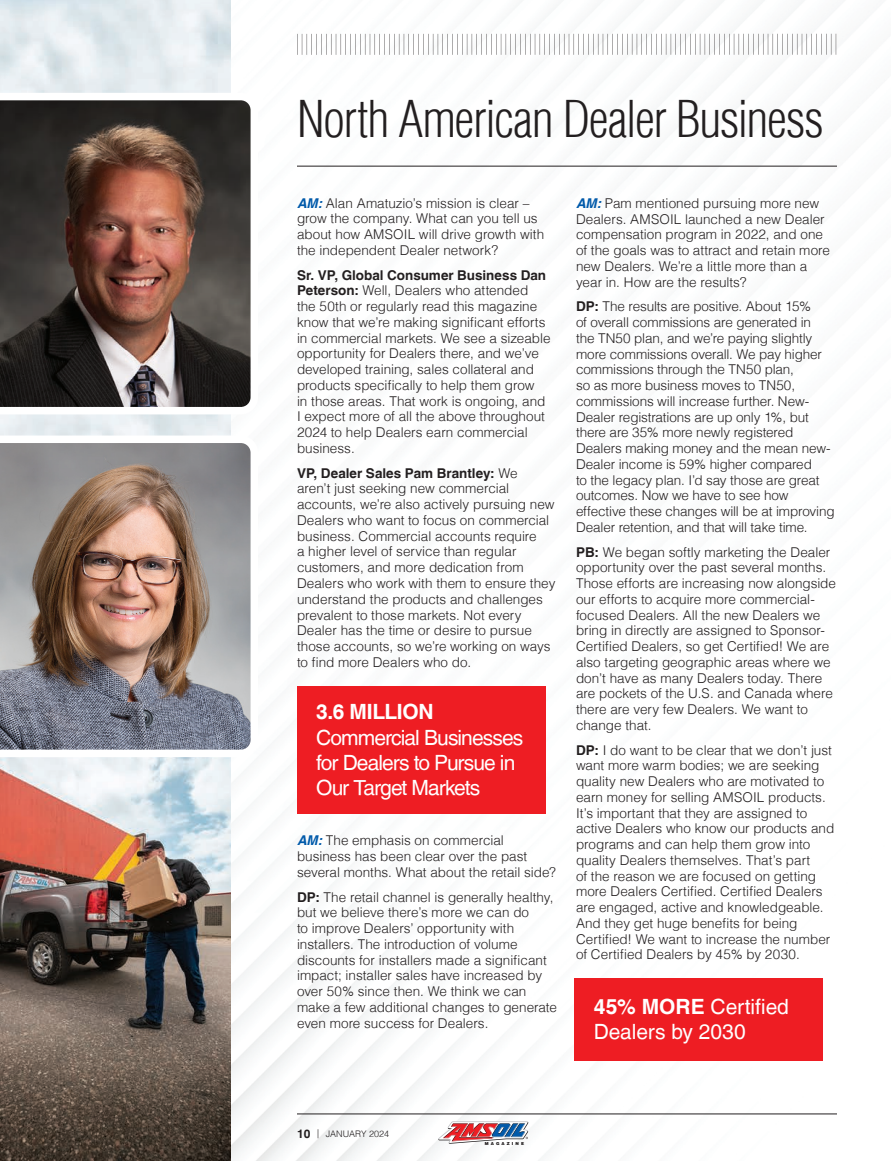
<style>
.page{position:relative;width:891px;height:1161px;background:#fff}
.page>*{position:absolute;margin:0;border:0;box-sizing:border-box;transform-origin:0 0}
.t1{font:300 condensed 49.5px "Helvetica LT";letter-spacing:-.025em;color:#231f20}
.t2{font:21px/25.2px "Helvetica LT";letter-spacing:-.045em;color:#fff}
.t3{font:21px/25.2px "Helvetica LT";letter-spacing:-.005em;color:#fff}
.BodyCopy{font:300 13.5px/15.8px "Helvetica LT";color:#231f20}
.t4{font:300 9px "Helvetica LT";color:#231f20}
.Subhead{font:900 4.2px "Helvetica LT";letter-spacing:.5em;color:#231f20}
.s1{font-weight:700;font-style:italic;color:#015aaa}
.s2{font-weight:700}
.s3{font-weight:700;font-size:12px}
</style>
<div class="page">
<img style="left:0;top:0;width:231px;height:1161px">
<hr style="left:297px;top:1114px;width:540px;height:1px;background:#231f20">
<svg style="left:438px;top:1121px;width:90px;height:23px"></svg>
<img style="left:0;top:93px;width:258px;height:321px">
<img style="left:0;top:436px;width:258px;height:321px">
<hr style="left:297px;top:166px;width:540px;height:1px;background:#231f20">
<svg style="left:297px;top:34px;width:539px;height:21px"></svg>
<div style="left:574px;top:978px;width:250px;height:83px;background:#ee1d23"></div>
<div style="left:297px;top:686px;width:249px;height:128px;background:#ee1d23"></div>
<p class="t1" style="left:297px;top:88px;width:528px">North American Dealer Business</p>
<p class="BodyCopy" style="left:297px;top:195px;width:249px"><span class="s1">AM:</span> Alan Amatuzio’s mission is clear – grow the company. What can you tell us about how AMSOIL will drive growth with the independent Dealer network?</p>
<p class="BodyCopy" style="left:297px;top:267px;width:255px"><span class="s2">Sr. VP, Global Consumer Business Dan Peterson:</span> Well, Dealers who attended<br>the 50th or regularly read this magazine know that we’re making significant efforts in commercial markets. We see a sizeable opportunity for Dealers there, and we’ve developed training, sales collateral and products specifically to help them grow<br>in those areas. That work is ongoing, and I expect more of all the above throughout 2024 to help Dealers earn commercial business.</p>
<p class="BodyCopy" style="left:297px;top:465px;width:260px"><span class="s2">VP, Dealer Sales Pam Brantley:</span> We<br>aren’t just seeking new commercial accounts, we’re also actively pursuing new Dealers who want to focus on commercial business. Commercial accounts require<br>a higher level of service than regular customers, and more dedication from Dealers who work with them to ensure they understand the products and challenges prevalent to those markets. Not every Dealer has the time or desire to pursue those accounts, so we’re working on ways to find more Dealers who do.</p>
<p class="t2" style="left:316px;top:699px;width:209px"><span class="s2">3.6 MILLION<br></span>Commercial Businesses for Dealers to Pursue in<br>Our Target Markets</p>
<p class="BodyCopy" style="left:297px;top:832px;width:260px"><span class="s1">AM:</span> The emphasis on commercial business has been clear over the past several months. What about the retail side?</p>
<p class="BodyCopy" style="left:297px;top:889px;width:262px"><span class="s2">DP:</span> The retail channel is generally healthy, but we believe there’s more we can do<br>to improve Dealers’ opportunity with installers. The introduction of volume discounts for installers made a significant impact; installer sales have increased by over 50% since then. We think we can make a few additional changes to generate even more success for Dealers.</p>
<p class="BodyCopy" style="left:576px;top:195px;width:256px"><span class="s1">AM:</span> Pam mentioned pursuing more new Dealers. AMSOIL launched a new Dealer compensation program in 2022, and one of the goals was to attract and retain more new Dealers. We’re a little more than a year in. How are the results?</p>
<p class="BodyCopy" style="left:576px;top:299px;width:260px"><span class="s2">DP:</span> The results are positive. About 15%<br>of overall commissions are generated in<br>the TN50 plan, and we’re paying slightly more commissions overall. We pay higher commissions through the TN50 plan,<br>so as more business moves to TN50, commissions will increase further. New-Dealer registrations are up only 1%, but there are 35% more newly registered Dealers making money and the mean new-Dealer income is 59% higher compared<br>to the legacy plan. I’d say those are great outcomes. Now we have to see how effective these changes will be at improving Dealer retention, and that will take time.</p>
<p class="BodyCopy" style="left:576px;top:544px;width:262px"><span class="s2">PB:</span> We began softly marketing the Dealer opportunity over the past several months.<br>Those efforts are increasing now alongside our efforts to acquire more commercial&shy;focused Dealers. All the new Dealers we bring in directly are assigned to Sponsor-Certified Dealers, so get Certified! We are also targeting geographic areas where we don’t have as many Dealers today. There are pockets of the U.S. and Canada where there are very few Dealers. We want to change that.</p>
<p class="BodyCopy" style="left:576px;top:742px;width:260px"><span class="s2">DP:</span> I do want to be clear that we don’t just want more warm bodies; we are seeking quality new Dealers who are motivated to earn money for selling AMSOIL products.<br>It’s important that they are assigned to active Dealers who know our products and programs and can help them grow into quality Dealers themselves. That’s part<br>of the reason we are focused on getting more Dealers Certified. Certified Dealers are engaged, active and knowledgeable.<br>And they get huge benefits for being Certified! We want to increase the number of Certified Dealers by 45% by 2030.</p>
<p class="t3" style="left:594px;top:994px;width:197px"><span class="s2">45% MORE</span> Certified<br>Dealers by 2030</p>
<p class="t4" style="left:297px;top:1128px;width:94px"><span class="s3">10</span> | JANUARY 2024</p>
<p class="Subhead" style="left:485px;top:1141px;width:41px">MAGAZINE</p>
</div>
